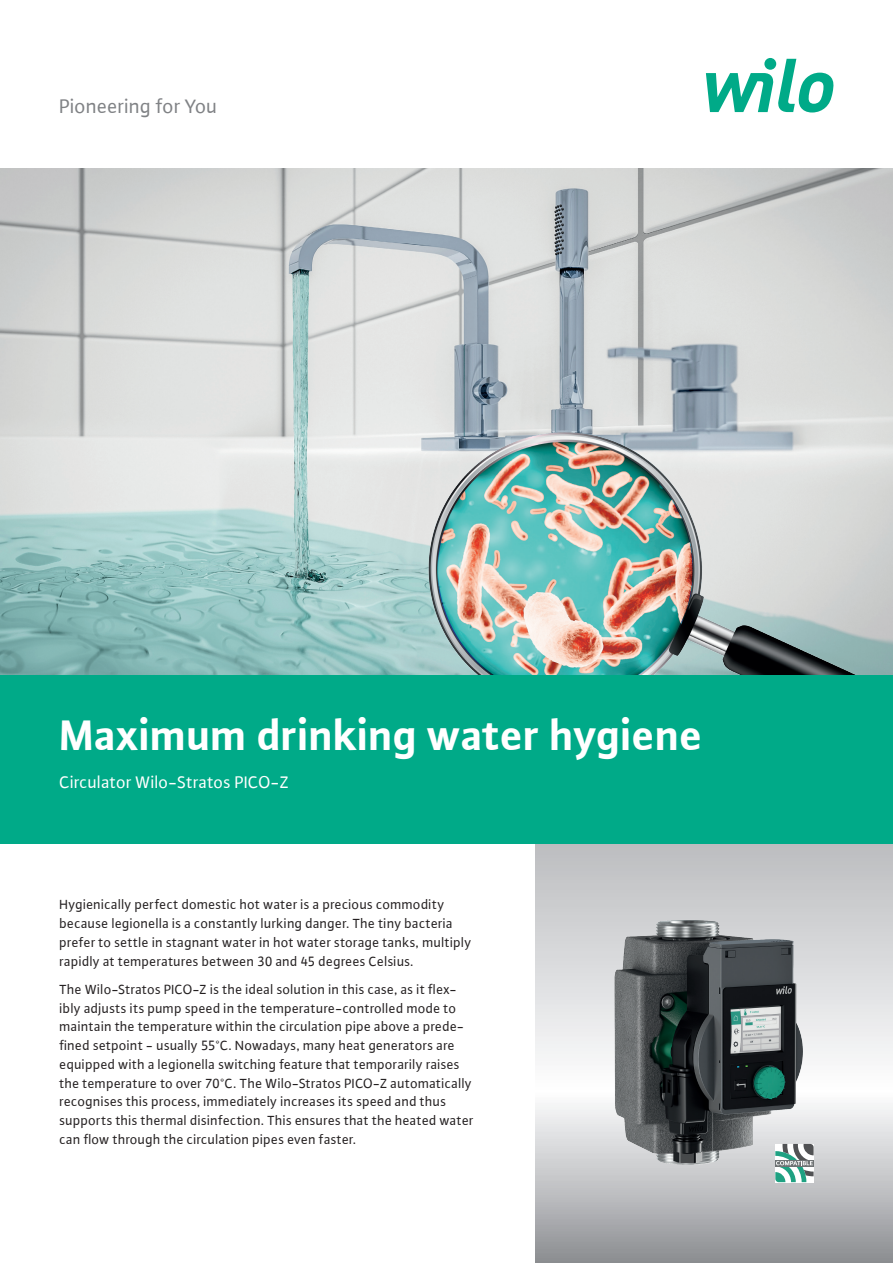
<style>
.page{position:relative;width:893px;height:1263px;background:#fff}
.page>*{position:absolute;margin:0;border:0;box-sizing:border-box;transform-origin:0 0}
.t1{font:700 45px "WILO Plus Global";color:#fff}
.t2{font:21px "WILO Plus Global";letter-spacing:-.005em;color:#808285}
.t3{font:18px "WILO Plus Global";color:#fff}
.t4{font:14.25px/18.8px "WILO Plus Global";letter-spacing:.005em;color:#231f20}
</style>
<div class="page">
<svg style="left:706px;top:59px;width:128px;height:54px"></svg>
<div style="left:764px;top:58px;width:12px;height:12px;background:#0a8;border-radius:50%"></div>
<img style="left:0;top:169px;width:893px;height:506px">
<img style="left:405px;top:412px;width:488px;height:263px">
<svg style="left:536px;top:844px;width:357px;height:419px;background:#c7c8ca"></svg>
<div style="left:0;top:675px;width:893px;height:169px;background:#0a8"></div>
<svg style="left:775px;top:1171px;width:39px;height:11px"></svg>
<img style="left:585px;top:910px;width:231px;height:261px">
<h2 class="t2" style="left:60px;top:93px;width:160px">Pioneering for You</h2>
<h1 class="t1" style="left:60px;top:708px;width:645px">Maximum drinking water hygiene</h1>
<p class="t3" style="left:60px;top:771px;width:231px">Circulator Wilo-Stratos PICO-Z</p>
<p class="t4" style="left:60px;top:895px;width:413px">Hygienically perfect domestic hot water is a precious commodity because legionella is a constantly lurking danger. The tiny bacteria prefer to settle in stagnant water in hot water storage tanks, multiply rapidly at temperatures between 30 and 45 degrees Celsius.</p>
<p class="t4" style="left:60px;top:979px;width:416px">The Wilo-Stratos PICO-Z is the ideal solution in this case, as it flex&shy;ibly adjusts its pump speed in the temperature-controlled mode to maintain the temperature within the circulation pipe above a prede&shy;fined setpoint - usually 55°C. Nowadays, many heat generators are equipped with a legionella switching feature that temporarily raises the temperature to over 70°C. The Wilo-Stratos PICO-Z automatically recognises this process, immediately increases its speed and thus supports this thermal disinfection. This ensures that the heated water can flow through the circulation pipes even faster.</p>
</div>
